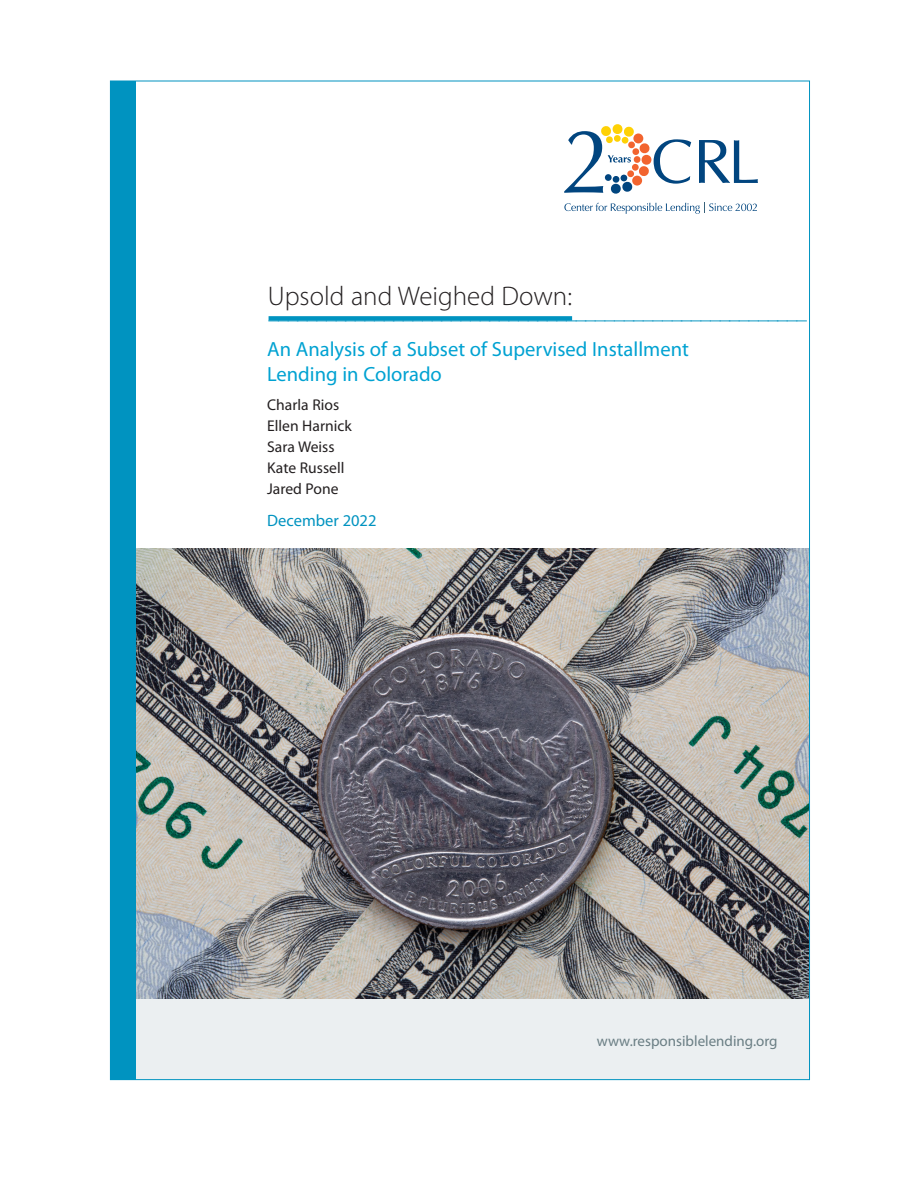
<style>
.page{position:relative;width:918px;height:1188px;background:#fff}
.page>*{position:absolute;margin:0;border:0;box-sizing:border-box;transform-origin:0 0}
.rule_head_id{font:300 27px "Myriad Pro";color:#231f20}
.rule_head_id-2{font:300 24px "Myriad Pro";color:#0093c0}
.t1{font:20.55px/24.6px "Myriad Pro";color:#00a2d2}
.t2{font:16.5px "Myriad Pro";color:#0093c0}
.t3{font:15.6px "Myriad Pro";color:#231f20}
._14_table_head{font:15px "Myriad Pro";color:#6a7e84}
</style>
<div class="page">
<img style="left:136px;top:549px;width:672px;height:450px">
<div style="left:115px;top:999px;width:694px;height:81px;background:#ebeff1"></div>
<svg style="left:699px;top:140px;width:59px;height:43px"></svg>
<svg style="left:564px;top:124px;width:127px;height:70px"></svg>
<svg style="left:564px;top:202px;width:193px;height:12px"></svg>
<div style="left:110px;top:81px;width:26px;height:999px;background:#0093c0"></div>
<div style="left:269px;top:316px;width:303px;height:5px;background:#0093c0"></div>
<p class="rule_head_id" style="left:268px;top:280px;width:306px">Upsold and Weighed Down:</p>
<p class="rule_head_id-2" style="left:268px;top:304px;width:541px">––––––––––––––––––––––––––––––––––––––––––––––––––––––––</p>
<p class="t1" style="left:267px;top:337px;width:423px">An Analysis of a Subset of Supervised Installment<br>Lending in Colorado</p>
<p class="t3" style="left:267px;top:395px;width:74px">Charla Rios</p>
<p class="t3" style="left:267px;top:416px;width:86px">Ellen Harnick</p>
<p class="t3" style="left:267px;top:437px;width:69px">Sara Weiss</p>
<p class="t3" style="left:267px;top:458px;width:79px">Kate Russell</p>
<p class="t3" style="left:267px;top:479px;width:73px">Jared Pone</p>
<p class="t2" style="left:267px;top:510px;width:111px">December 2022</p>
<p class="_14_table_head" style="left:597px;top:1032px;width:182px">www.responsiblelending.org</p>
</div>
